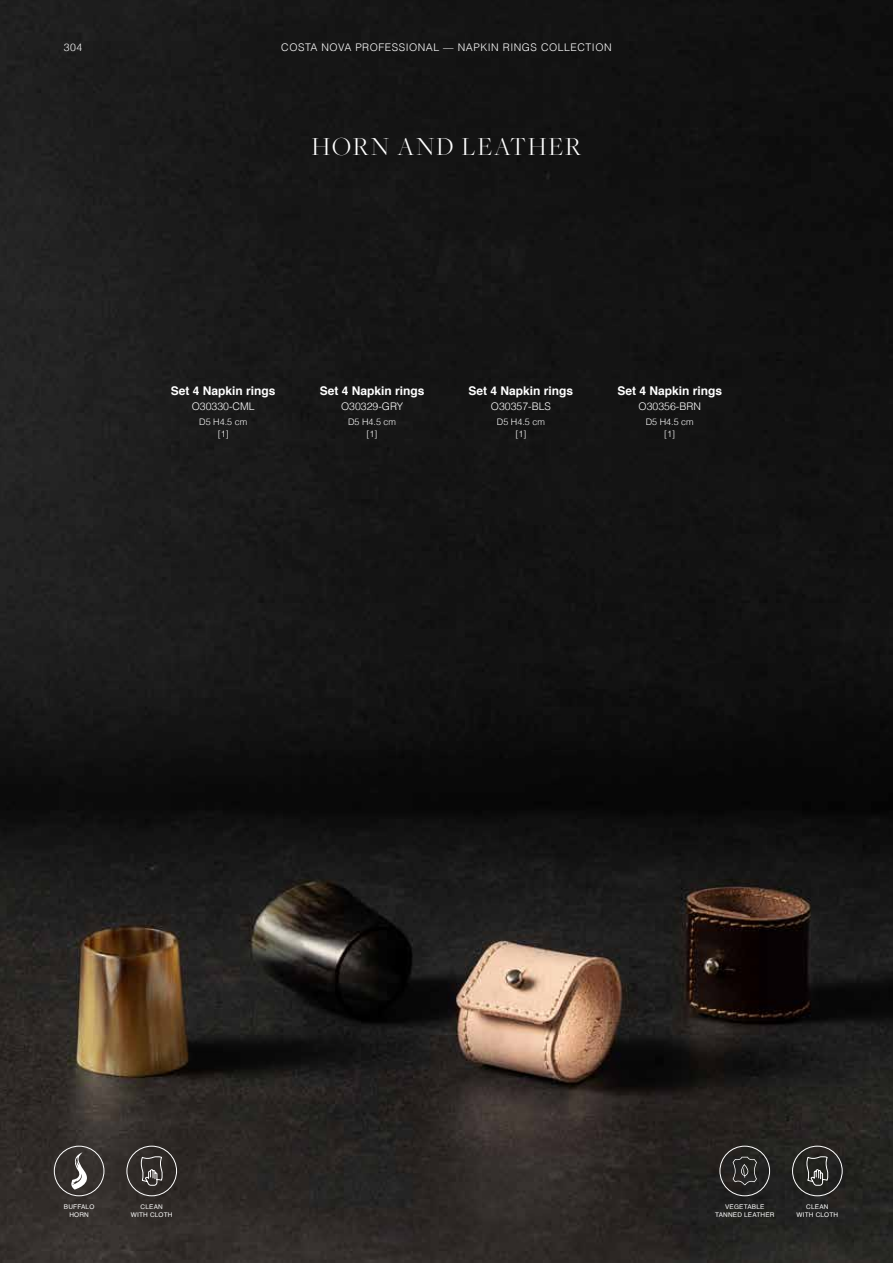
<style>
.page{position:relative;width:893px;height:1263px;background:#fff}
.page>*{position:absolute;margin:0;border:0;box-sizing:border-box;transform-origin:0 0}
.t1{font:300 27px "Freight Big Pro";letter-spacing:.06em;color:#fff}
.t2{font:700 12px "Helvetica";color:#fff}
.t3{font:300 10.5px "Helvetica";letter-spacing:.05em;color:#fff}
.t4{font:300 10.5px "Helvetica";color:#fff}
.t5{font:300 9px/12px "Helvetica";color:#fff;text-align:center}
.t6{font:6.45px/8.1px "Helvetica";letter-spacing:.03em;color:#fff;text-align:center}
</style>
<div class="page">
<img style="left:0;top:0;width:893px;height:1263px">
<div style="left:54px;top:1146px;width:50px;height:50px;border:1px solid #fff;border-radius:50%"></div>
<div style="left:127px;top:1146px;width:50px;height:50px;border:1px solid #fff;border-radius:50%"></div>
<svg style="left:139px;top:1155px;width:23px;height:31px"></svg>
<svg style="left:69px;top:1152px;width:24px;height:37px"></svg>
<svg style="left:733px;top:1157px;width:24px;height:28px"></svg>
<div style="left:720px;top:1146px;width:50px;height:50px;border:1px solid #fff;border-radius:50%"></div>
<div style="left:792px;top:1146px;width:51px;height:50px;border:1px solid #fff;border-radius:50%"></div>
<svg style="left:805px;top:1155px;width:23px;height:31px"></svg>
<h3 class="t3" style="left:64px;top:40px;width:20px">304</h3>
<h3 class="t3" style="left:281px;top:40px;width:332px">COSTA NOVA PROFESSIONAL — NAPKIN RINGS COLLECTION</h3>
<h1 class="t1" style="left:311px;top:129px;width:271px">HORN AND LEATHER</h1>
<h2 class="t2" style="left:171px;top:382px;width:106px">Set 4 Napkin rings</h2>
<h3 class="t4" style="left:192px;top:400px;width:65px">O30330-CML</h3>
<h3 class="t5" style="left:199px;top:416px;width:50px">D5 H4.5 cm [1]</h3>
<h2 class="t2" style="left:320px;top:382px;width:106px">Set 4 Napkin rings</h2>
<h3 class="t4" style="left:341px;top:400px;width:64px">O30329-GRY</h3>
<h3 class="t5" style="left:348px;top:416px;width:50px">D5 H4.5 cm [1]</h3>
<h2 class="t2" style="left:469px;top:382px;width:106px">Set 4 Napkin rings</h2>
<h3 class="t4" style="left:491px;top:400px;width:62px">O30357-BLS</h3>
<h3 class="t5" style="left:497px;top:416px;width:50px">D5 H4.5 cm [1]</h3>
<h2 class="t2" style="left:617px;top:382px;width:106px">Set 4 Napkin rings</h2>
<h3 class="t4" style="left:638px;top:400px;width:64px">O30356-BRN</h3>
<h3 class="t5" style="left:646px;top:416px;width:50px">D5 H4.5 cm [1]</h3>
<p class="t6" style="left:64px;top:1203px;width:32px">BUFFALO<br>HORN</p>
<p class="t6" style="left:131px;top:1203px;width:43px">CLEAN<br>WITH CLOTH</p>
<p class="t6" style="left:715px;top:1203px;width:61px">VEGETABLE<br>TANNED LEATHER</p>
<p class="t6" style="left:796px;top:1203px;width:43px">CLEAN<br>WITH CLOTH</p>
</div>
